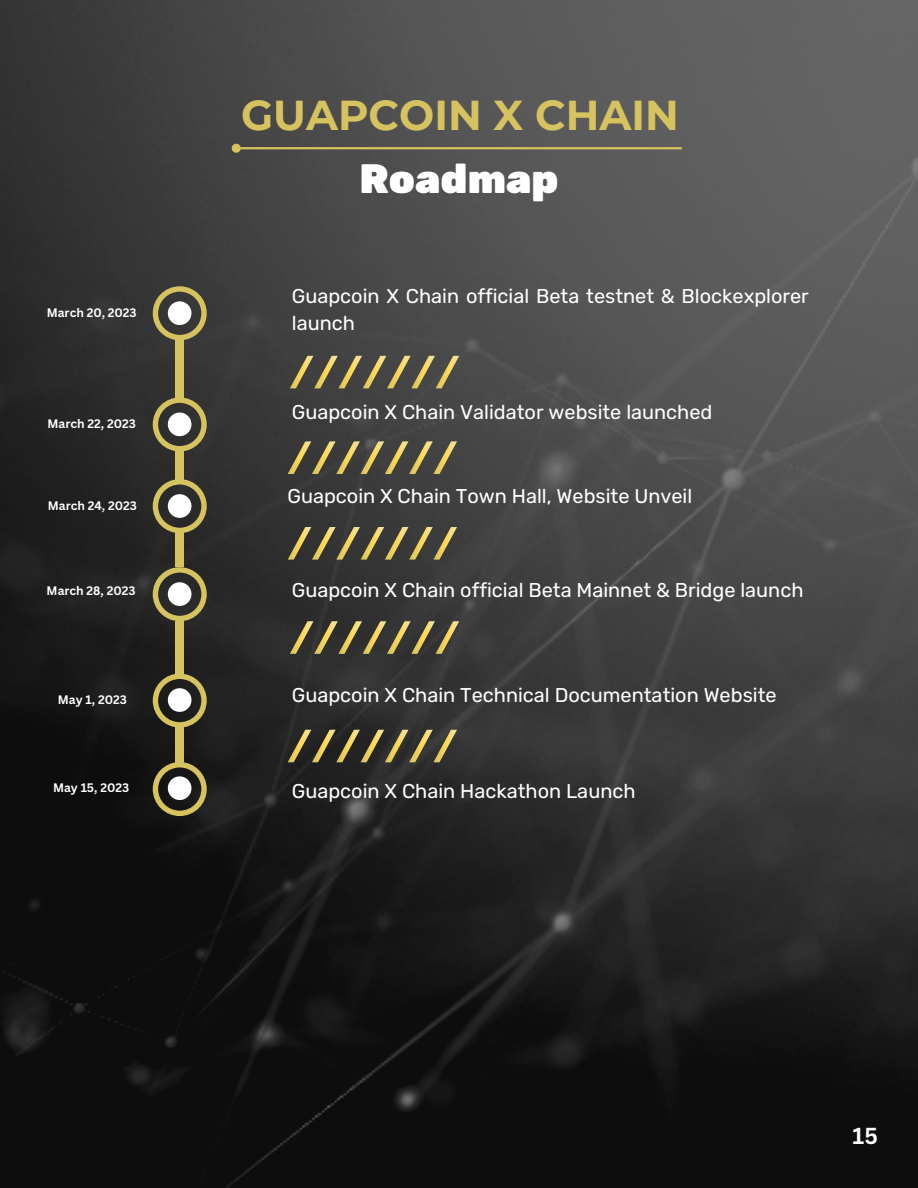
<style>
.page{position:relative;width:918px;height:1188px;background:#fff}
.page>*{position:absolute;margin:0;border:0;box-sizing:border-box;transform-origin:0 0}
.t1{font:700 41.7px "Montserrat";color:#d6c360}
.t2{font:900 40.95px "Rubik";color:#fff}
.t3{font:700 22.5px "Canva Sans";color:#fff}
.t4{font:19.95px/27px "Rubik";color:#fff}
.t5{font:700 12px "Canva Sans";color:#fff}
</style>
<div class="page">
<img style="left:0;top:0;width:918px;height:1188px">
<hr style="left:240px;top:147px;width:442px;height:2px;background:#d6c360">
<svg style="left:230px;top:142px;width:12px;height:12px"></svg>
<svg style="left:290px;top:356px;width:169px;height:32px"></svg>
<svg style="left:288px;top:441px;width:169px;height:33px"></svg>
<svg style="left:288px;top:527px;width:169px;height:33px"></svg>
<svg style="left:290px;top:621px;width:169px;height:33px"></svg>
<svg style="left:288px;top:730px;width:169px;height:32px"></svg>
<div style="left:176px;top:339px;width:8px;height:63px;background:#d6c360"></div>
<div style="left:176px;top:449px;width:8px;height:30px;background:#d6c360"></div>
<div style="left:176px;top:533px;width:8px;height:34px;background:#d6c360"></div>
<div style="left:176px;top:621px;width:8px;height:56px;background:#d6c360"></div>
<div style="left:176px;top:724px;width:8px;height:42px;background:#d6c360"></div>
<svg style="left:153px;top:286px;width:54px;height:54px"></svg>
<svg style="left:153px;top:397px;width:54px;height:54px"></svg>
<svg style="left:153px;top:479px;width:54px;height:54px"></svg>
<svg style="left:153px;top:567px;width:54px;height:54px"></svg>
<svg style="left:153px;top:674px;width:54px;height:54px"></svg>
<svg style="left:153px;top:762px;width:54px;height:54px"></svg>
<p class="t5" style="left:47px;top:304px;width:91px">March 20, 2023</p>
<p class="t5" style="left:48px;top:415px;width:90px">March 22, 2023</p>
<p class="t5" style="left:48px;top:497px;width:91px">March 24, 2023</p>
<p class="t5" style="left:47px;top:583px;width:90px">March 28, 2023</p>
<p class="t5" style="left:58px;top:692px;width:70px">May 1, 2023</p>
<p class="t5" style="left:53px;top:779px;width:78px">May 15, 2023</p>
<h1 class="t1" style="left:241px;top:90px;width:439px">GUAPCOIN X CHAIN</h1>
<h2 class="t2" style="left:359px;top:155px;width:201px">Roadmap</h2>
<p class="t4" style="left:292px;top:283px;width:519px">Guapcoin X Chain official Beta testnet &amp; Blockexplorer launch</p>
<p class="t4" style="left:292px;top:399px;width:422px">Guapcoin X Chain Validator website launched</p>
<p class="t4" style="left:287px;top:483px;width:406px">Guapcoin X Chain Town Hall, Website Unveil</p>
<p class="t4" style="left:292px;top:576px;width:513px">Guapcoin X Chain official Beta Mainnet &amp; Bridge launch</p>
<p class="t4" style="left:292px;top:681px;width:486px">Guapcoin X Chain Technical Documentation Website</p>
<p class="t4" style="left:292px;top:778px;width:345px">Guapcoin X Chain Hackathon Launch</p>
<p class="t3" style="left:853px;top:1120px;width:27px">15</p>
</div>
